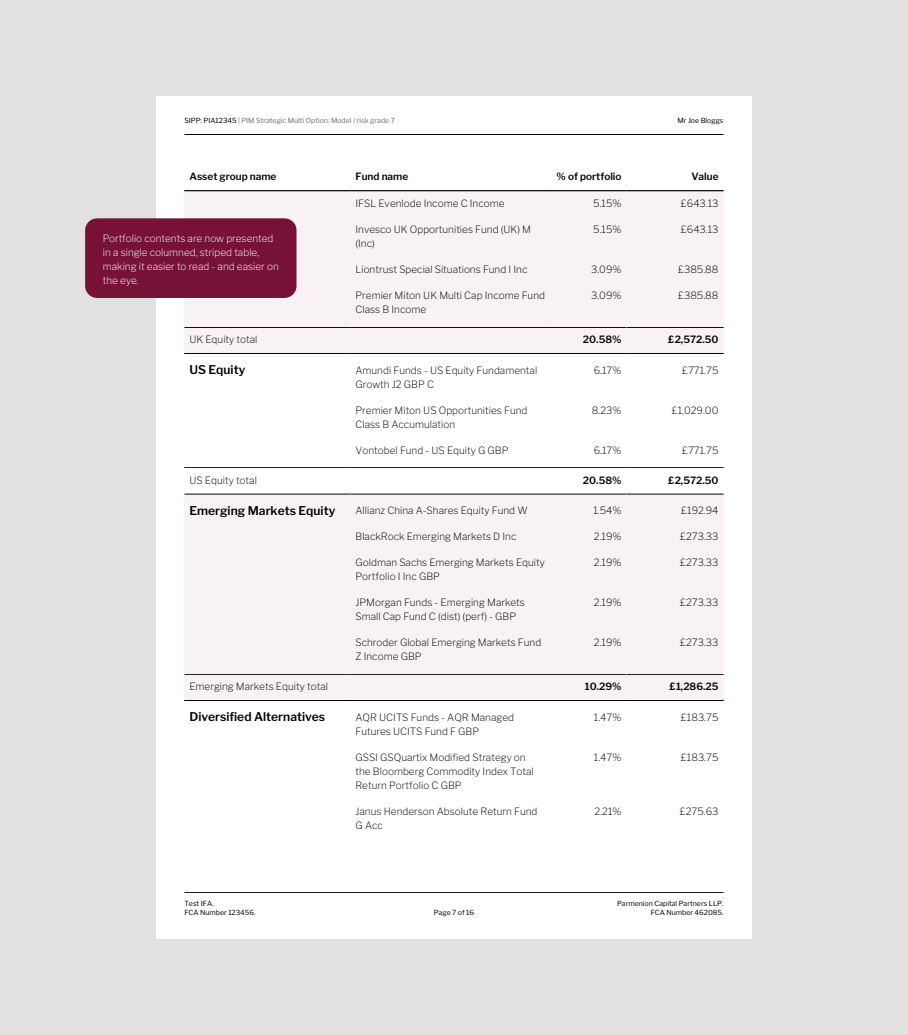
<style>
.page{position:relative;width:908px;height:1035px;background:#fff}
.page>*{position:absolute;margin:0;border:0;box-sizing:border-box;transform-origin:0 0}
.t1{font:600 12px "Libre Franklin";color:#000}
.t2{font:200 10px/14px "Libre Franklin";color:#000}
.t3{font:200 10px/14px "Libre Franklin";color:#fff}
.t4{font:600 10px "Libre Franklin";color:#000}
.t5{font:7px "Libre Franklin";color:#000}
.t6{font:7px "Libre Franklin";color:#716c6b}
.s1{color:#000}
</style>
<div class="page">
<div style="left:0;top:0;width:907px;height:1035px;background:#e3e0e0"></div>
<div style="left:156px;top:96px;width:595px;height:842px;background:#fff"></div>
<hr style="left:184px;top:134px;width:539px;height:1px;background:#000">
<hr style="left:184px;top:190px;width:166px;height:1px;background:#000">
<hr style="left:350px;top:190px;width:200px;height:1px;background:#000">
<hr style="left:550px;top:190px;width:76px;height:1px;background:#000">
<hr style="left:626px;top:190px;width:97px;height:1px;background:#000">
<div style="left:350px;top:191px;width:200px;height:26px;background:#f8f2f5"></div>
<hr style="left:350px;top:191px;width:200px;height:1px;background:#000">
<div style="left:550px;top:191px;width:76px;height:26px;background:#f8f2f5"></div>
<hr style="left:550px;top:191px;width:76px;height:1px;background:#000">
<div style="left:626px;top:191px;width:97px;height:26px;background:#f8f2f5"></div>
<hr style="left:626px;top:191px;width:97px;height:1px;background:#000">
<div style="left:350px;top:217px;width:200px;height:40px;background:#f8f2f5"></div>
<div style="left:550px;top:217px;width:76px;height:40px;background:#f8f2f5"></div>
<div style="left:626px;top:217px;width:97px;height:40px;background:#f8f2f5"></div>
<div style="left:350px;top:257px;width:200px;height:26px;background:#f8f2f5"></div>
<div style="left:550px;top:257px;width:76px;height:26px;background:#f8f2f5"></div>
<div style="left:626px;top:257px;width:97px;height:26px;background:#f8f2f5"></div>
<div style="left:184px;top:191px;width:166px;height:136px;background:#f8f2f5"></div>
<hr style="left:184px;top:191px;width:166px;height:1px;background:#000">
<div style="left:350px;top:283px;width:200px;height:44px;background:#f8f2f5"></div>
<div style="left:550px;top:283px;width:76px;height:44px;background:#f8f2f5"></div>
<div style="left:626px;top:283px;width:97px;height:44px;background:#f8f2f5"></div>
<div style="left:184px;top:327px;width:366px;height:26px;background:#f8f2f5"></div>
<hr style="left:184px;top:327px;width:166px;height:1px;background:#000">
<hr style="left:184px;top:353px;width:166px;height:1px;background:#000">
<hr style="left:350px;top:327px;width:200px;height:1px;background:#000">
<hr style="left:350px;top:353px;width:200px;height:1px;background:#000">
<div style="left:550px;top:327px;width:76px;height:26px;background:#f8f2f5"></div>
<hr style="left:550px;top:327px;width:76px;height:1px;background:#000">
<hr style="left:550px;top:353px;width:76px;height:1px;background:#000">
<div style="left:626px;top:327px;width:97px;height:26px;background:#f8f2f5"></div>
<hr style="left:626px;top:327px;width:97px;height:1px;background:#000">
<hr style="left:626px;top:353px;width:97px;height:1px;background:#000">
<hr style="left:350px;top:354px;width:200px;height:1px;background:#000">
<hr style="left:550px;top:354px;width:76px;height:1px;background:#000">
<hr style="left:626px;top:354px;width:97px;height:1px;background:#000">
<hr style="left:184px;top:354px;width:166px;height:1px;background:#000">
<hr style="left:184px;top:468px;width:166px;height:1px;background:#000">
<hr style="left:350px;top:468px;width:200px;height:1px;background:#000">
<hr style="left:550px;top:468px;width:76px;height:1px;background:#000">
<hr style="left:626px;top:468px;width:97px;height:1px;background:#000">
<div style="left:350px;top:494px;width:200px;height:30px;background:#f8f2f5"></div>
<hr style="left:350px;top:494px;width:200px;height:1px;background:#000">
<div style="left:550px;top:494px;width:76px;height:30px;background:#f8f2f5"></div>
<hr style="left:550px;top:494px;width:76px;height:1px;background:#000">
<div style="left:626px;top:494px;width:97px;height:30px;background:#f8f2f5"></div>
<hr style="left:626px;top:494px;width:97px;height:1px;background:#000">
<div style="left:350px;top:524px;width:200px;height:26px;background:#f8f2f5"></div>
<div style="left:550px;top:524px;width:76px;height:26px;background:#f8f2f5"></div>
<div style="left:626px;top:524px;width:97px;height:26px;background:#f8f2f5"></div>
<div style="left:350px;top:550px;width:200px;height:40px;background:#f8f2f5"></div>
<div style="left:550px;top:550px;width:76px;height:40px;background:#f8f2f5"></div>
<div style="left:626px;top:550px;width:97px;height:40px;background:#f8f2f5"></div>
<div style="left:350px;top:590px;width:200px;height:40px;background:#f8f2f5"></div>
<div style="left:550px;top:590px;width:76px;height:40px;background:#f8f2f5"></div>
<div style="left:626px;top:590px;width:97px;height:40px;background:#f8f2f5"></div>
<div style="left:184px;top:494px;width:166px;height:180px;background:#f8f2f5"></div>
<hr style="left:184px;top:494px;width:166px;height:1px;background:#000">
<div style="left:350px;top:630px;width:200px;height:44px;background:#f8f2f5"></div>
<div style="left:550px;top:630px;width:76px;height:44px;background:#f8f2f5"></div>
<div style="left:626px;top:630px;width:97px;height:44px;background:#f8f2f5"></div>
<div style="left:184px;top:674px;width:366px;height:26px;background:#f8f2f5"></div>
<hr style="left:184px;top:674px;width:166px;height:1px;background:#000">
<hr style="left:350px;top:674px;width:200px;height:1px;background:#000">
<div style="left:550px;top:674px;width:76px;height:26px;background:#f8f2f5"></div>
<hr style="left:550px;top:674px;width:76px;height:1px;background:#000">
<div style="left:626px;top:674px;width:97px;height:26px;background:#f8f2f5"></div>
<hr style="left:626px;top:674px;width:97px;height:1px;background:#000">
<hr style="left:350px;top:700px;width:200px;height:1px;background:#000">
<hr style="left:550px;top:700px;width:76px;height:1px;background:#000">
<hr style="left:626px;top:700px;width:97px;height:1px;background:#000">
<hr style="left:184px;top:700px;width:166px;height:1px;background:#000">
<hr style="left:184px;top:892px;width:539px;height:1px;background:#000">
<div style="left:85px;top:218px;width:211px;height:80px;background:#771137;border-radius:12px"></div>
<p class="t6" style="left:184px;top:115px;width:212px"><span class="s1">SIPP: PIA12345</span> | PIM Strategic Multi Option: Model / risk grade 7</p>
<p class="t5" style="left:677px;top:115px;width:47px">Mr Joe Bloggs</p>
<p class="t4" style="left:189px;top:170px;width:88px">Asset group name</p>
<p class="t4" style="left:355px;top:170px;width:54px">Fund name</p>
<p class="t4" style="left:556px;top:170px;width:66px">% of portfolio</p>
<p class="t4" style="left:691px;top:170px;width:29px">Value</p>
<p class="t2" style="left:355px;top:196px;width:150px">IFSL Evenlode Income C Income</p>
<p class="t2" style="left:593px;top:196px;width:30px">5.15%</p>
<p class="t2" style="left:680px;top:196px;width:39px">£643.13</p>
<p class="t2" style="left:355px;top:222px;width:177px">Invesco UK Opportunities Fund (UK) M (Inc)</p>
<p class="t2" style="left:593px;top:222px;width:30px">5.15%</p>
<p class="t2" style="left:680px;top:222px;width:39px">£643.13</p>
<p class="t2" style="left:355px;top:262px;width:173px">Liontrust Special Situations Fund I Inc</p>
<p class="t2" style="left:590px;top:262px;width:32px">3.09%</p>
<p class="t2" style="left:677px;top:262px;width:42px">£385.88</p>
<p class="t2" style="left:355px;top:288px;width:191px">Premier Miton UK Multi Cap Income Fund<br>Class B Income</p>
<p class="t2" style="left:590px;top:288px;width:32px">3.09%</p>
<p class="t2" style="left:677px;top:288px;width:42px">£385.88</p>
<p class="t2" style="left:189px;top:333px;width:70px">UK Equity total</p>
<p class="t4" style="left:582px;top:334px;width:40px">20.58%</p>
<p class="t4" style="left:668px;top:334px;width:52px">£2,572.50</p>
<p class="t2" style="left:355px;top:363px;width:183px">Amundi Funds - US Equity Fundamental<br>Growth J2 GBP C</p>
<p class="t2" style="left:593px;top:363px;width:29px">6.17%</p>
<p class="t2" style="left:681px;top:363px;width:38px">£771.75</p>
<p class="t2" style="left:355px;top:403px;width:173px">Premier Miton US Opportunities Fund<br>Class B Accumulation</p>
<p class="t2" style="left:591px;top:403px;width:31px">8.23%</p>
<p class="t2" style="left:671px;top:403px;width:48px">£1,029.00</p>
<p class="t3" style="left:103px;top:231px;width:177px">Portfolio contents are now presented in a single columned, striped table, making it easier to read - and easier on the eye.</p>
<p class="t1" style="left:189px;top:363px;width:57px">US Equity</p>
<p class="t2" style="left:355px;top:443px;width:155px">Vontobel Fund - US Equity G GBP</p>
<p class="t2" style="left:593px;top:443px;width:29px">6.17%</p>
<p class="t2" style="left:681px;top:443px;width:38px">£771.75</p>
<p class="t2" style="left:189px;top:473px;width:69px">US Equity total</p>
<p class="t4" style="left:582px;top:474px;width:40px">20.58%</p>
<p class="t4" style="left:668px;top:474px;width:52px">£2,572.50</p>
<p class="t2" style="left:355px;top:503px;width:173px">Allianz China A-Shares Equity Fund W</p>
<p class="t2" style="left:593px;top:503px;width:30px">1.54%</p>
<p class="t2" style="left:681px;top:503px;width:39px">£192.94</p>
<p class="t2" style="left:355px;top:529px;width:162px">BlackRock Emerging Markets D Inc</p>
<p class="t2" style="left:593px;top:529px;width:29px">2.19%</p>
<p class="t2" style="left:679px;top:529px;width:40px">£273.33</p>
<p class="t2" style="left:355px;top:555px;width:191px">Goldman Sachs Emerging Markets Equity<br>Portfolio I Inc GBP</p>
<p class="t2" style="left:593px;top:555px;width:29px">2.19%</p>
<p class="t2" style="left:679px;top:555px;width:40px">£273.33</p>
<p class="t2" style="left:355px;top:595px;width:171px">JPMorgan Funds - Emerging Markets<br>Small Cap Fund C (dist) (perf) - GBP</p>
<p class="t2" style="left:593px;top:595px;width:29px">2.19%</p>
<p class="t2" style="left:679px;top:595px;width:40px">£273.33</p>
<p class="t1" style="left:189px;top:503px;width:147px">Emerging Markets Equity</p>
<p class="t2" style="left:355px;top:635px;width:187px">Schroder Global Emerging Markets Fund<br>Z Income GBP</p>
<p class="t2" style="left:593px;top:635px;width:29px">2.19%</p>
<p class="t2" style="left:679px;top:635px;width:40px">£273.33</p>
<p class="t2" style="left:189px;top:679px;width:140px">Emerging Markets Equity total</p>
<p class="t4" style="left:584px;top:680px;width:38px">10.29%</p>
<p class="t4" style="left:669px;top:680px;width:50px">£1,286.25</p>
<p class="t2" style="left:355px;top:710px;width:160px">AQR UCITS Funds - AQR Managed<br>Futures UCITS Fund F GBP</p>
<p class="t2" style="left:593px;top:710px;width:29px">1.47%</p>
<p class="t2" style="left:680px;top:710px;width:39px">£183.75</p>
<p class="t2" style="left:355px;top:750px;width:180px">GSSI GSQuartix Modified Strategy on the Bloomberg Commodity Index Total<br>Return Portfolio C GBP</p>
<p class="t2" style="left:593px;top:750px;width:29px">1.47%</p>
<p class="t2" style="left:680px;top:750px;width:39px">£183.75</p>
<p class="t1" style="left:189px;top:709px;width:137px">Diversified Alternatives</p>
<p class="t2" style="left:355px;top:804px;width:183px">Janus Henderson Absolute Return Fund<br>G Acc</p>
<p class="t2" style="left:594px;top:804px;width:28px">2.21%</p>
<p class="t2" style="left:679px;top:804px;width:40px">£275.63</p>
<p class="t5" style="left:184px;top:898px;width:31px">Test IFA.</p>
<p class="t5" style="left:616px;top:898px;width:108px">Parmenion Capital Partners LLP.</p>
<p class="t5" style="left:184px;top:907px;width:73px">FCA Number 123456.</p>
<p class="t5" style="left:433px;top:907px;width:42px">Page 7 of 16</p>
<p class="t5" style="left:650px;top:907px;width:74px">FCA Number 462085.</p>
</div>
